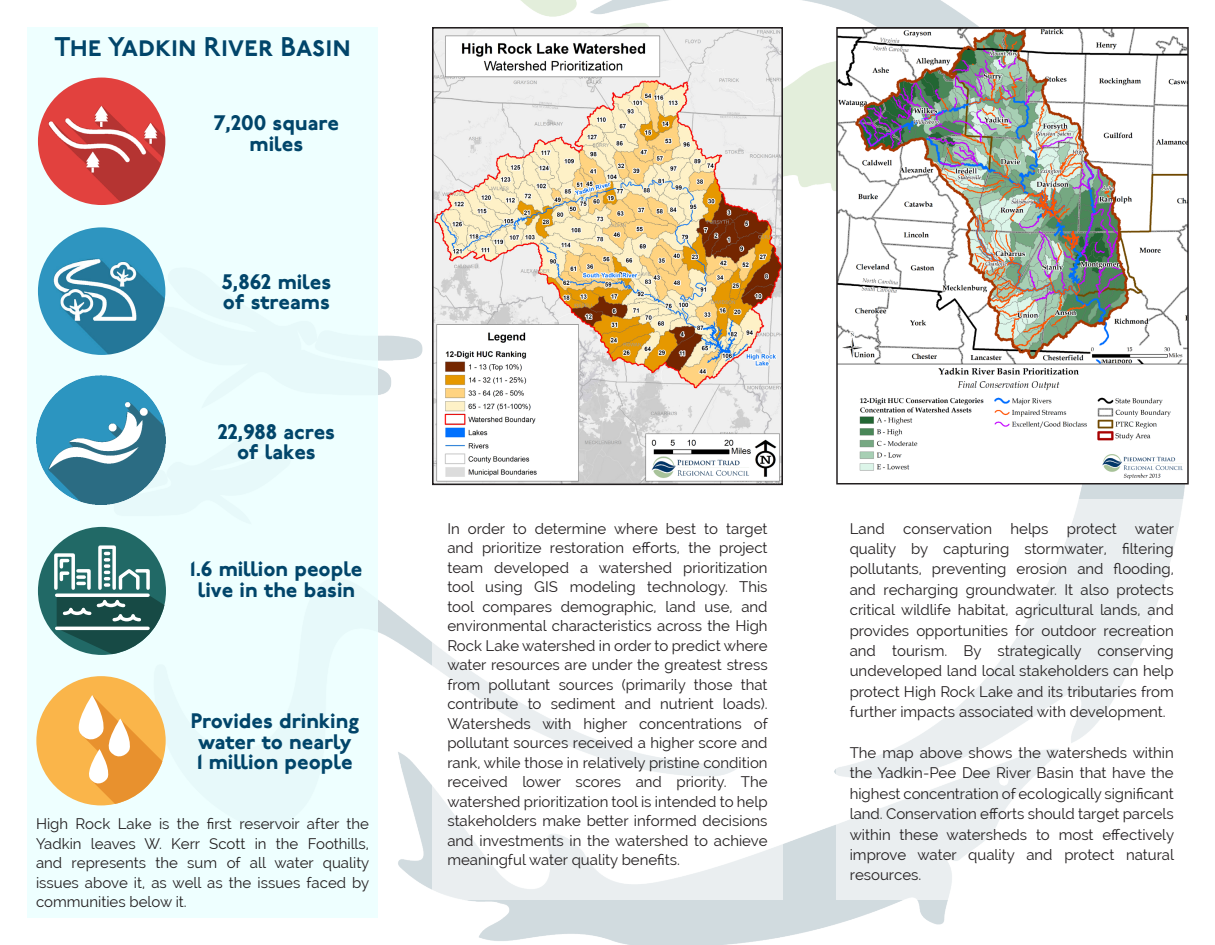
<style>
.page{position:relative;width:1215px;height:945px;background:#fff}
.page>*{position:absolute;margin:0;border:0;box-sizing:border-box;transform-origin:0 0}
.t1{font:27px "P22 Underground Dm S";color:#01456a}
.Fast_Facts{font:800 21px/20.4px "P22 Underground";color:#01456a;text-align:center}
.Body_Text{font:15px/19.5px "Raleway";color:#231f20;text-align:justify}
</style>
<div class="page">
<img style="left:378px;top:0;width:810px;height:945px">
<div style="left:27px;top:27px;width:351px;height:891px;background:#ebffff"></div>
<img style="left:839px;top:30px;width:347px;height:451px">
<div style="left:836px;top:27px;width:353px;height:457px;border:2px solid #231f20"></div>
<div style="left:432px;top:500px;width:351px;height:400px;background:#fff"></div>
<svg style="left:836px;top:500px;width:351px;height:400px"></svg>
<img style="left:36px;top:376px;width:129px;height:129px">
<img style="left:38px;top:78px;width:127px;height:127px;border-radius:64px">
<div style="left:38px;top:527px;width:128px;height:128px;background:#216966;border-radius:50%"></div>
<svg style="left:52px;top:544px;width:112px;height:110px"></svg>
<div style="left:36px;top:676px;width:130px;height:129px;background:#fab54a;border-radius:50%"></div>
<svg style="left:73px;top:695px;width:89px;height:109px"></svg>
<img style="left:38px;top:227px;width:127px;height:128px;border-radius:64px">
<img style="left:435px;top:30px;width:345px;height:452px">
<div style="left:432px;top:27px;width:351px;height:458px;border:2px solid #231f20"></div>
<p class="t1" style="left:54px;top:32px;width:298px">The Yadkin River Basin</p>
<p class="Fast_Facts" style="left:214px;top:114px;width:127px">7,200 square miles</p>
<p class="Fast_Facts" style="left:222px;top:272px;width:111px">5,862 miles</p>
<p class="Fast_Facts" style="left:223px;top:292px;width:108px">of streams</p>
<p class="Fast_Facts" style="left:218px;top:422px;width:119px">22,988 acres</p>
<p class="Fast_Facts" style="left:237px;top:442px;width:80px">of lakes</p>
<p class="Fast_Facts" style="left:190px;top:559px;width:174px">1.6 million people live in the basin</p>
<p class="Fast_Facts" style="left:191px;top:711px;width:169px;text-align:left">Provides drinking water to nearly<br>1 million people</p>
<p class="Body_Text" style="left:36px;top:814px;width:335px">High Rock Lake is the first reservoir after the Yadkin leaves W. Kerr Scott in the Foothills, and represents the sum of all water quality issues above it, as well as the issues faced by communities below it.</p>
<p class="Body_Text" style="left:447px;top:519px;width:322px">In order to determine where best to target and prioritize restoration efforts, the project team developed a watershed prioritization tool using GIS modeling technology. This tool compares demographic, land use, and environmental characteristics across the High Rock Lake watershed in order to predict where water resources are under the greatest stress from pollutant sources (primarily those that contribute to sediment and nutrient loads).<br>Watersheds with higher concentrations of pollutant sources received a higher score and rank, while those in relatively pristine condition received lower scores and priority. The watershed prioritization tool is intended to help stakeholders make better informed decisions and investments in the watershed to achieve meaningful water quality benefits.</p>
<p class="Body_Text" style="left:850px;top:518px;width:326px;line-height:20.4px">Land conservation helps protect water quality by capturing stormwater, filtering pollutants, preventing erosion and flooding, and recharging groundwater. It also protects critical wildlife habitat, agricultural lands, and provides opportunities for outdoor recreation and tourism. By strategically conserving undeveloped land local stakeholders can help protect High Rock Lake and its tributaries from further impacts associated with development.</p>
<p class="Body_Text" style="left:850px;top:743px;width:326px;line-height:20.4px">The map above shows the watersheds within the Yadkin-Pee Dee River Basin that have the highest concentration of ecologically significant land. Conservation efforts should target parcels within these watersheds to most effectively improve water quality and protect natural resources.</p>
</div>
